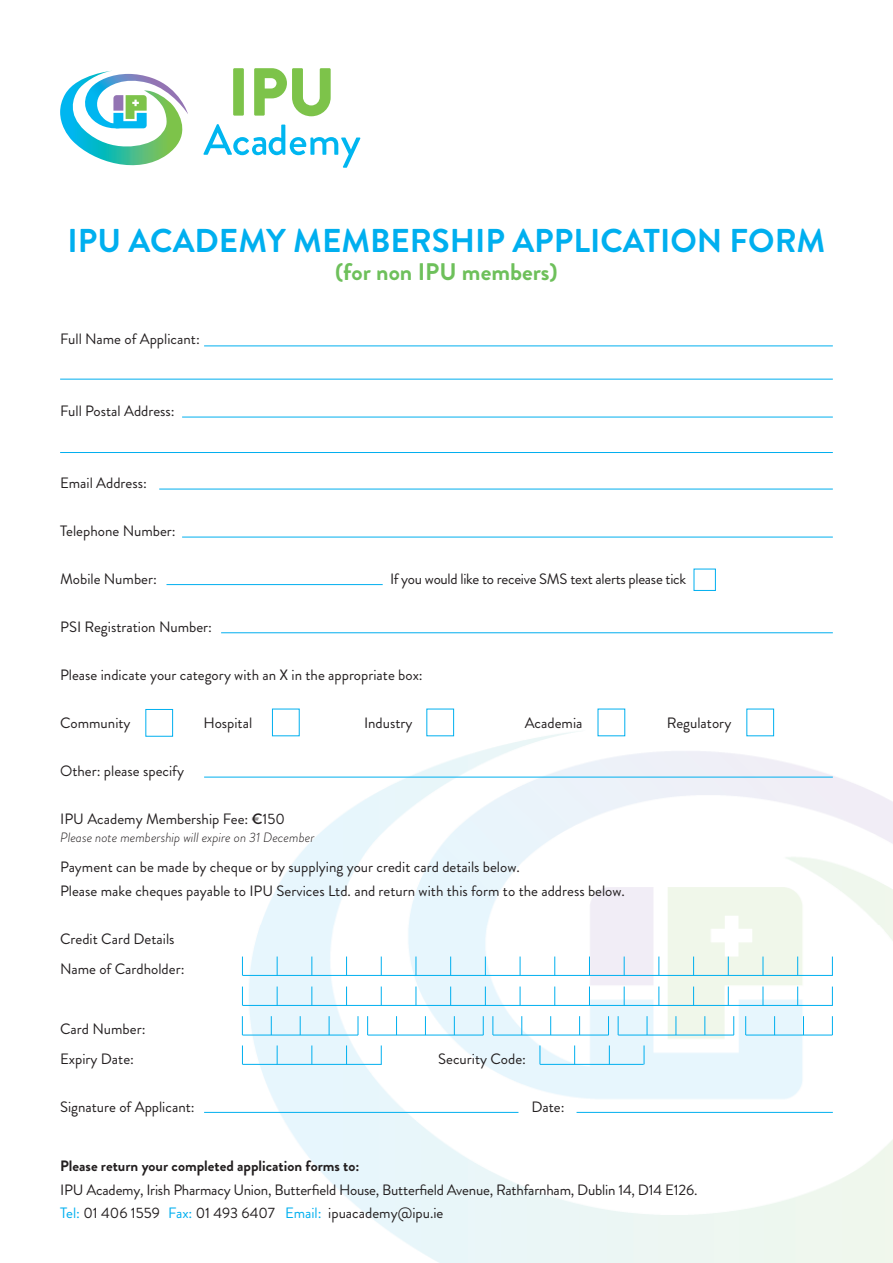
<style>
.page{position:relative;width:893px;height:1263px;background:#fff}
.page>*{position:absolute;margin:0;border:0;box-sizing:border-box;transform-origin:0 0}
.t1{font:700 33px "Brandon Grotesque";color:#00afef}
.t2{font:700 24px "Brandon Grotesque";color:#6ec05b}
.t3{font:15px/30px "Brandon Grotesque";color:#231f20}
.t4{font:15px "Brandon Grotesque";letter-spacing:-.02em;color:#231f20}
.t5{font:700 15px "Brandon Grotesque";color:#231f20}
.t6{font:italic 300 13.5px "Brandon Grotesque";color:#231f20}
.s1{font-weight:500}
.s2{color:#00afef}
</style>
<div class="page">
<img style="left:207px;top:708px;width:686px;height:555px">
<div style="left:146px;top:709px;width:27px;height:27px;border:1px solid #00afef"></div>
<div style="left:273px;top:709px;width:26px;height:26px;background:#fff"></div>
<div style="left:427px;top:709px;width:26px;height:26px;background:#fff"></div>
<div style="left:598px;top:709px;width:26px;height:26px;background:#fff"></div>
<div style="left:747px;top:709px;width:26px;height:26px;background:#fff"></div>
<hr style="left:243px;top:975px;width:590px;height:1px;background:#00afef">
<svg style="left:242px;top:956px;width:1px;height:19px"></svg>
<svg style="left:277px;top:956px;width:1px;height:19px"></svg>
<svg style="left:312px;top:956px;width:1px;height:19px"></svg>
<svg style="left:346px;top:956px;width:1px;height:19px"></svg>
<svg style="left:381px;top:956px;width:1px;height:19px"></svg>
<svg style="left:416px;top:956px;width:1px;height:19px"></svg>
<svg style="left:450px;top:956px;width:1px;height:19px"></svg>
<svg style="left:485px;top:956px;width:1px;height:19px"></svg>
<svg style="left:520px;top:956px;width:1px;height:19px"></svg>
<svg style="left:554px;top:956px;width:1px;height:19px"></svg>
<svg style="left:589px;top:956px;width:1px;height:19px"></svg>
<svg style="left:624px;top:956px;width:1px;height:19px"></svg>
<svg style="left:659px;top:956px;width:1px;height:19px"></svg>
<svg style="left:693px;top:956px;width:1px;height:19px"></svg>
<svg style="left:728px;top:956px;width:1px;height:19px"></svg>
<svg style="left:763px;top:956px;width:1px;height:19px"></svg>
<svg style="left:797px;top:956px;width:1px;height:19px"></svg>
<svg style="left:832px;top:956px;width:1px;height:19px"></svg>
<hr style="left:243px;top:1005px;width:590px;height:1px;background:#00afef">
<svg style="left:242px;top:986px;width:1px;height:19px"></svg>
<svg style="left:277px;top:986px;width:1px;height:19px"></svg>
<svg style="left:312px;top:986px;width:1px;height:19px"></svg>
<svg style="left:346px;top:986px;width:1px;height:19px"></svg>
<svg style="left:381px;top:986px;width:1px;height:19px"></svg>
<svg style="left:416px;top:986px;width:1px;height:19px"></svg>
<svg style="left:450px;top:986px;width:1px;height:19px"></svg>
<svg style="left:485px;top:986px;width:1px;height:19px"></svg>
<svg style="left:520px;top:986px;width:1px;height:19px"></svg>
<svg style="left:554px;top:986px;width:1px;height:19px"></svg>
<svg style="left:589px;top:986px;width:1px;height:19px"></svg>
<svg style="left:624px;top:986px;width:1px;height:19px"></svg>
<svg style="left:659px;top:986px;width:1px;height:19px"></svg>
<svg style="left:693px;top:986px;width:1px;height:19px"></svg>
<svg style="left:728px;top:986px;width:1px;height:19px"></svg>
<svg style="left:763px;top:986px;width:1px;height:19px"></svg>
<svg style="left:797px;top:986px;width:1px;height:19px"></svg>
<svg style="left:832px;top:986px;width:1px;height:19px"></svg>
<hr style="left:242px;top:1035px;width:116px;height:1px;background:#00afef">
<svg style="left:242px;top:1016px;width:1px;height:19px"></svg>
<svg style="left:271px;top:1016px;width:1px;height:19px"></svg>
<svg style="left:300px;top:1016px;width:1px;height:19px"></svg>
<svg style="left:329px;top:1016px;width:1px;height:19px"></svg>
<svg style="left:358px;top:1016px;width:1px;height:19px"></svg>
<hr style="left:368px;top:1035px;width:115px;height:1px;background:#00afef">
<svg style="left:367px;top:1016px;width:1px;height:19px"></svg>
<svg style="left:396px;top:1016px;width:1px;height:19px"></svg>
<svg style="left:425px;top:1016px;width:1px;height:19px"></svg>
<svg style="left:454px;top:1016px;width:1px;height:19px"></svg>
<svg style="left:483px;top:1016px;width:1px;height:19px"></svg>
<hr style="left:493px;top:1035px;width:116px;height:1px;background:#00afef">
<svg style="left:493px;top:1016px;width:1px;height:19px"></svg>
<svg style="left:521px;top:1016px;width:1px;height:19px"></svg>
<svg style="left:550px;top:1016px;width:1px;height:19px"></svg>
<svg style="left:579px;top:1016px;width:1px;height:19px"></svg>
<svg style="left:608px;top:1016px;width:1px;height:19px"></svg>
<hr style="left:618px;top:1035px;width:116px;height:1px;background:#00afef">
<svg style="left:618px;top:1016px;width:1px;height:19px"></svg>
<svg style="left:647px;top:1016px;width:1px;height:19px"></svg>
<svg style="left:676px;top:1016px;width:1px;height:19px"></svg>
<svg style="left:704px;top:1016px;width:1px;height:19px"></svg>
<svg style="left:733px;top:1016px;width:1px;height:19px"></svg>
<hr style="left:746px;top:1035px;width:86px;height:1px;background:#00afef">
<svg style="left:745px;top:1016px;width:1px;height:19px"></svg>
<svg style="left:774px;top:1016px;width:1px;height:19px"></svg>
<svg style="left:803px;top:1016px;width:1px;height:19px"></svg>
<svg style="left:832px;top:1016px;width:1px;height:19px"></svg>
<hr style="left:243px;top:1064px;width:139px;height:1px;background:#00afef">
<svg style="left:242px;top:1045px;width:1px;height:19px"></svg>
<svg style="left:277px;top:1045px;width:1px;height:19px"></svg>
<svg style="left:312px;top:1045px;width:1px;height:19px"></svg>
<svg style="left:346px;top:1045px;width:1px;height:19px"></svg>
<svg style="left:381px;top:1045px;width:1px;height:19px"></svg>
<hr style="left:540px;top:1064px;width:104px;height:1px;background:#00afef">
<svg style="left:540px;top:1045px;width:1px;height:19px"></svg>
<svg style="left:574px;top:1045px;width:1px;height:19px"></svg>
<svg style="left:609px;top:1045px;width:1px;height:19px"></svg>
<svg style="left:644px;top:1045px;width:1px;height:19px"></svg>
<div style="left:694px;top:569px;width:22px;height:22px;border:1px solid #00afef"></div>
<hr style="left:204px;top:346px;width:629px;height:1px;background:#00afef">
<hr style="left:60px;top:379px;width:773px;height:1px;background:#00afef">
<hr style="left:60px;top:452px;width:773px;height:1px;background:#00afef">
<hr style="left:159px;top:489px;width:674px;height:1px;background:#00afef">
<hr style="left:182px;top:537px;width:651px;height:1px;background:#00afef">
<hr style="left:166px;top:584px;width:217px;height:1px;background:#00afef">
<hr style="left:221px;top:632px;width:612px;height:1px;background:#00aeef">
<hr style="left:204px;top:777px;width:629px;height:1px;background:#00afef">
<hr style="left:204px;top:1112px;width:314px;height:1px;background:#00afef">
<hr style="left:577px;top:1112px;width:256px;height:1px;background:#00afef">
<hr style="left:182px;top:417px;width:651px;height:1px;background:#00afef">
<svg style="left:60px;top:71px;width:128px;height:95px"></svg>
<svg style="left:203px;top:124px;width:158px;height:44px"></svg>
<div style="left:233px;top:68px;width:11px;height:48px;background:#7dc34a"></div>
<svg style="left:254px;top:68px;width:77px;height:48px"></svg>
<h1 class="t1" style="left:68px;top:217px;width:759px">IPU ACADEMY MEMBERSHIP APPLICATION FORM</h1>
<h2 class="t2" style="left:335px;top:255px;width:224px">(for non IPU members)</h2>
<p class="t3" style="left:60px;top:324px;width:141px">Full Name of Applicant:</p>
<p class="t3" style="left:60px;top:396px;width:116px">Full Postal Address:</p>
<p class="t3" style="left:60px;top:468px;width:88px">Email Address:</p>
<p class="t3" style="left:60px;top:516px;width:117px">Telephone Number:</p>
<p class="t3" style="left:60px;top:564px;width:98px">Mobile Number:</p>
<p class="t4" style="left:390px;top:569px;width:298px">If you would like to receive SMS text alerts please tick</p>
<p class="t3" style="left:60px;top:612px;width:153px">PSI Registration Number:</p>
<p class="t3" style="left:60px;top:660px;width:364px">Please indicate your category with an X in the appropriate box:</p>
<p class="t3" style="left:60px;top:708px;width:72px">Community</p>
<p class="t3" style="left:203px;top:708px;width:50px">Hospital</p>
<p class="t3" style="left:364px;top:708px;width:50px">Industry</p>
<p class="t3" style="left:525px;top:708px;width:59px">Academia</p>
<p class="t3" style="left:667px;top:708px;width:66px">Regulatory</p>
<p class="t3" style="left:60px;top:756px;width:125px">Other: please specify</p>
<p class="t3" style="left:60px;top:804px;width:226px">IPU Academy Membership Fee: <span class="s1">€</span>150</p>
<p class="t3" style="left:60px;top:855px;width:566px;line-height:24px">Payment can be made by cheque or by supplying your credit card details below.<br>Please make cheques payable to IPU Services Ltd. and return with this form to the address below.</p>
<p class="t3" style="left:60px;top:924px;width:126px">Credit Card Details<br>Name of Cardholder:</p>
<p class="t6" style="left:60px;top:828px;width:256px">Please note membership will expire on 31 December</p>
<p class="t3" style="left:60px;top:1014px;width:87px">Card Number:<br>Expiry Date:</p>
<p class="t3" style="left:438px;top:1044px;width:89px">Security Code:</p>
<p class="t3" style="left:60px;top:1092px;width:136px">Signature of Applicant:</p>
<p class="t3" style="left:531px;top:1092px;width:35px">Date:</p>
<p class="t5" style="left:60px;top:1156px;width:301px">Please return your completed application forms to:</p>
<p class="t3" style="left:60px;top:1178px;width:639px;line-height:23.4px">IPU Academy, Irish Pharmacy Union, Butterfield House, Butterfield Avenue, Rathfarnham, Dublin 14, D14 E126.<br><span class="s2">Tel:</span> 01 406 1559 <span class="s2">Fax:</span> 01 493 6407 <span class="s2">Email:</span> ipuacademy@ipu.ie</p>
</div>
